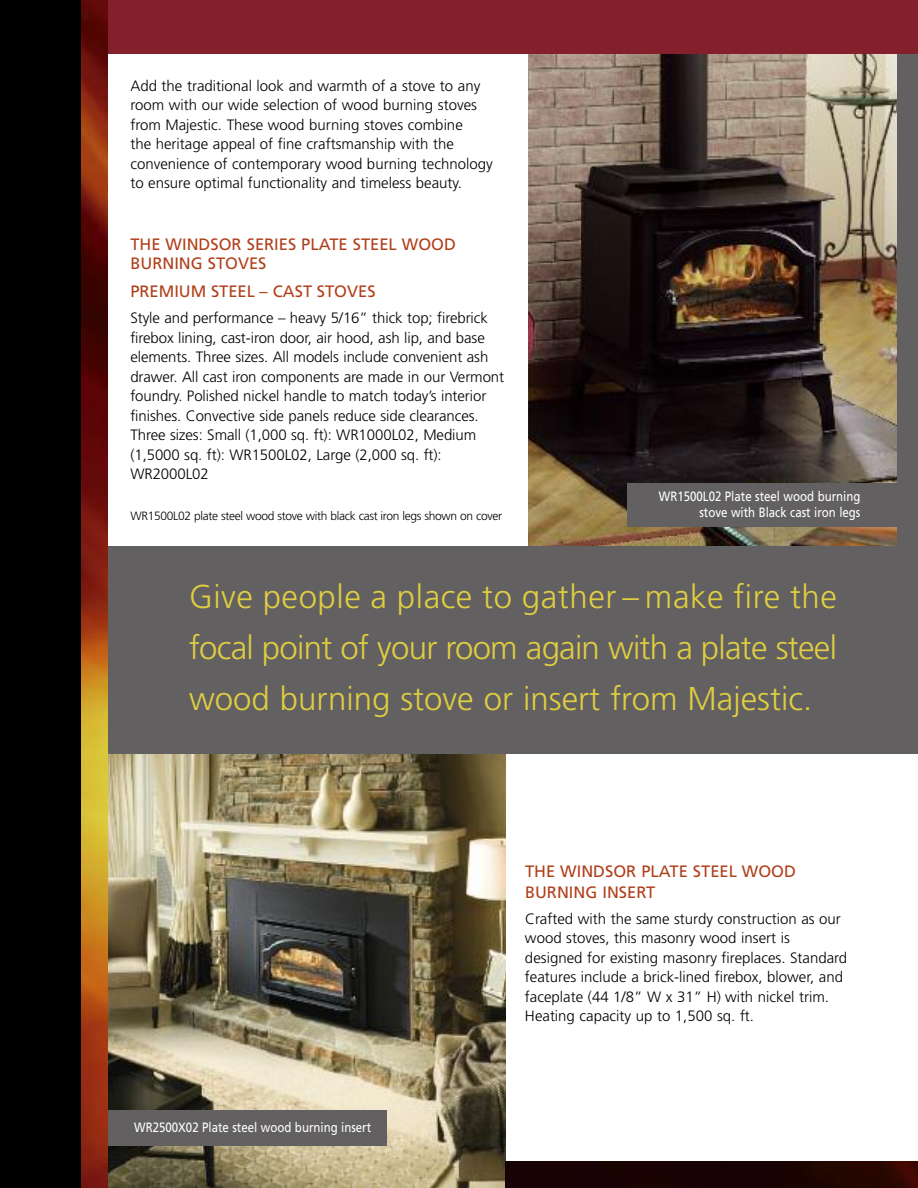
<style>
.page{position:relative;width:918px;height:1188px;background:#fff}
.page>*{position:absolute;margin:0;border:0;box-sizing:border-box;transform-origin:0 0}
.t1{font:300 33px/51px "Frutiger";color:#dfce40;text-align:justify}
.t2{font:16.5px/19.8px "Frutiger";color:#b03f1a}
.t3{font:300 15px/19.5px "Frutiger";color:#000}
.t4{font:13.5px/16.2px "Frutiger";color:#fff;text-align:right;scale:.85 1}
.t5{font:300 12px "Frutiger";letter-spacing:-.03em;color:#000}
</style>
<div class="page">
<img style="left:528px;top:54px;width:370px;height:492px">
<img style="left:108px;top:754px;width:398px;height:434px">
<div style="left:108px;top:0;width:810px;height:54px;background:#83202b"></div>
<div style="left:898px;top:54px;width:20px;height:699px;background:#636062"></div>
<div style="left:0;top:546px;width:918px;height:208px;background:#636062"></div>
<img style="left:505px;top:1161px;width:413px;height:27px">
<div style="left:107px;top:1110px;width:280px;height:36px;background:#636062"></div>
<div style="left:627px;top:484px;width:274px;height:43px;background:#636062"></div>
<img style="left:81px;top:0;width:27px;height:1188px">
<div style="left:0;top:0;width:81px;height:1188px;background:#000"></div>
<p class="t3" style="left:130px;top:77px;width:364px">Add the traditional look and warmth of a stove to any room with our wide selection of wood burning stoves from Majestic. These wood burning stoves combine<br>the heritage appeal of fine craftsmanship with the convenience of contemporary wood burning technology to ensure optimal functionality and timeless beauty.</p>
<p class="t2" style="left:130px;top:235px;width:327px">THE WINDSOR SERIES PLATE STEEL WOOD<br>BURNING STOVES</p>
<p class="t2" style="left:130px;top:283px;width:247px">PREMIUM STEEL – CAST STOVES</p>
<p class="t3" style="left:130px;top:309px;width:375px">Style and performance – heavy 5/16” thick top; firebrick firebox lining, cast-iron door, air hood, ash lip, and base elements. Three sizes. All models include convenient ash drawer. All cast iron components are made in our Vermont foundry. Polished nickel handle to match today’s interior finishes. Convective side panels reduce side clearances.<br>Three sizes: Small (1,000 sq. ft): WR1000L02, Medium (1,5000 sq. ft): WR1500L02, Large (2,000 sq. ft):<br>WR2000L02</p>
<p class="t5" style="left:130px;top:511px;width:373px">WR1500L02 plate steel wood stove with black cast iron legs shown on cover</p>
<p class="t4" style="left:659px;top:489px;width:239px">WR1500L02 Plate steel wood burning stove with Black cast iron legs</p>
<h1 class="t1" style="left:189px;top:574px;width:650px">Give people a place to gather – make fire the focal point of your room again with a plate steel wood burning stove or insert from Majestic.</h1>
<p class="t4" style="left:134px;top:1120px;width:280px">WR2500X02 Plate steel wood burning insert</p>
<p class="t2" style="left:525px;top:862px;width:273px;line-height:20.9px">THE WINDSOR PLATE STEEL WOOD<br>BURNING INSERT</p>
<p class="t3" style="left:525px;top:910px;width:324px">Crafted with the same sturdy construction as our wood stoves, this masonry wood insert is designed for existing masonry fireplaces. Standard features include a brick-lined firebox, blower, and faceplate (44 1/8” W x 31” H) with nickel trim.<br>Heating capacity up to 1,500 sq. ft.</p>
</div>
